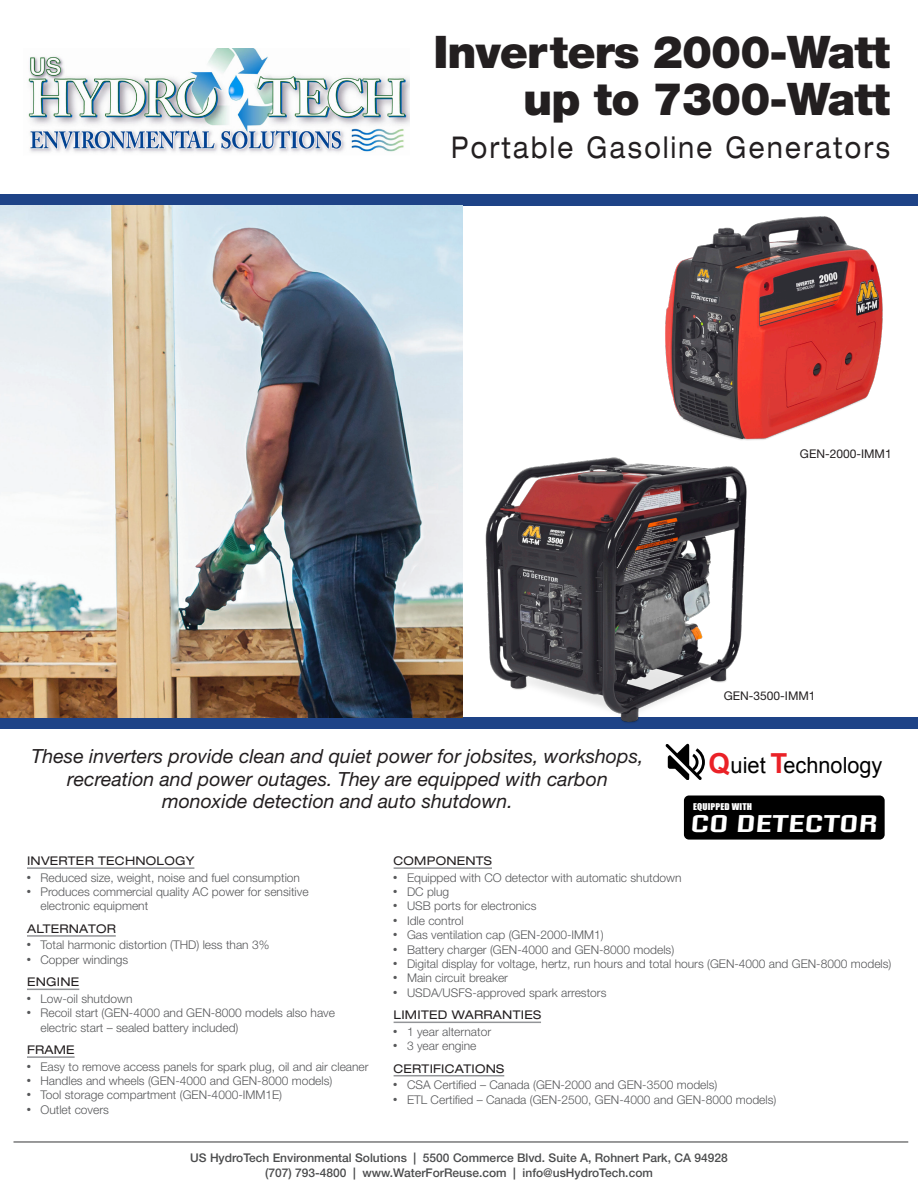
<style>
.page{position:relative;width:918px;height:1188px;background:#fff}
.page>*{position:absolute;margin:0;border:0;box-sizing:border-box;transform-origin:0 0}
.t1{font:900 45px "Helvetica Neue LT Std";letter-spacing:-.02em;color:#231f20}
.t2{font:expanded 30px "Helvetica Neue LT Std";letter-spacing:.1em;color:#231f20;scale:.8 1}
.t3{font:22.2px "Arial";color:#000}
.t4{font:800 21.15px "Politica";color:#fff;scale:1.62 1}
.t5{font:italic 19.5px/22.5px "Helvetica Neue LT Std";color:#231f20;text-align:center}
.t6{font:300 12px "Helvetica Neue LT Std";color:#57585a}
.t7{font:500 12px/15px "Helvetica Neue LT Std";color:#4b4c4d;text-align:center}
.t8{font:expanded 12px "Helvetica Neue LT Std";letter-spacing:.02em;color:#231f20}
.t9{font:12px "Helvetica Neue LT Std";color:#231f20}
.t10{font:8.55px "Impact";letter-spacing:.02em;color:#fff;scale:1.09 1}
.s1{font-weight:700;font-size:27.6px;color:#ea2127}
</style>
<div class="page">
<img style="left:28px;top:48px;width:382px;height:105px">
<hr style="left:14px;top:1141px;width:894px;height:2px;background:#4b4c4d">
<div style="left:0;top:194px;width:918px;height:12px;background:#1e4387"></div>
<div style="left:0;top:718px;width:918px;height:11px;background:#1e4387"></div>
<img style="left:0;top:206px;width:462px;height:512px">
<img style="left:482px;top:457px;width:269px;height:266px">
<img style="left:665px;top:216px;width:218px;height:225px">
<hr style="left:27px;top:867px;width:167px;height:2px;background:#939598">
<hr style="left:27px;top:935px;width:89px;height:2px;background:#939598">
<hr style="left:27px;top:989px;width:52px;height:1px;background:#939598">
<hr style="left:27px;top:1056px;width:48px;height:2px;background:#939598">
<hr style="left:394px;top:867px;width:98px;height:2px;background:#939598">
<hr style="left:394px;top:1022px;width:147px;height:1px;background:#939598">
<hr style="left:394px;top:1075px;width:110px;height:1px;background:#939598">
<svg style="left:665px;top:744px;width:40px;height:36px"></svg>
<div style="left:684px;top:796px;width:201px;height:44px;background:#000;border-radius:5px"></div>
<p class="t1" style="left:433px;top:25px;width:458px">Inverters 2000-Watt</p>
<p class="t1" style="left:523px;top:72px;width:368px">up to 7300-Watt</p>
<p class="t2" style="left:451px;top:129px;width:550px">Portable Gasoline Generators</p>
<p class="t9" style="left:800px;top:447px;width:93px">GEN-2000-IMM1</p>
<p class="t5" style="left:31px;top:745px;width:614px">These inverters provide clean and quiet power for jobsites, workshops, recreation and power outages. They are equipped with carbon</p>
<p class="t5" style="left:162px;top:790px;width:352px">monoxide detection and auto shutdown.</p>
<p class="t9" style="left:724px;top:689px;width:93px">GEN-3500-IMM1</p>
<p class="t3" style="left:709px;top:751px;width:175px"><span class="s1">Q</span>uiet <span class="s1">T</span>echnology</p>
<p class="t4" style="left:690px;top:808px;width:118px">CO DETECTOR</p>
<p class="t10" style="left:693px;top:800px;width:56px">EQUIPPED WITH</p>
<p class="t8" style="left:27px;top:854px;width:169px">INVERTER TECHNOLOGY</p>
<p class="t6" style="left:27px;top:870px;width:275px">● Reduced size, weight, noise and fuel consumption</p>
<p class="t6" style="left:27px;top:884px;width:283px">● Produces commercial quality AC power for sensitive</p>
<p class="t6" style="left:40px;top:899px;width:109px">electronic equipment</p>
<p class="t8" style="left:27px;top:921px;width:90px">ALTERNATOR</p>
<p class="t6" style="left:27px;top:938px;width:244px">● Total harmonic distortion (THD) less than 3%</p>
<p class="t6" style="left:27px;top:952px;width:103px">● Copper windings</p>
<p class="t8" style="left:27px;top:975px;width:54px">ENGINE</p>
<p class="t6" style="left:27px;top:991px;width:107px">● Low-oil shutdown</p>
<p class="t6" style="left:27px;top:1006px;width:310px">● Recoil start (GEN-4000 and GEN-8000 models also have</p>
<p class="t6" style="left:40px;top:1020px;width:200px">electric start – sealed battery included)</p>
<p class="t8" style="left:27px;top:1043px;width:49px">FRAME</p>
<p class="t6" style="left:27px;top:1059px;width:343px">● Easy to remove access panels for spark plug, oil and air cleaner</p>
<p class="t6" style="left:27px;top:1073px;width:307px">● Handles and wheels (GEN-4000 and GEN-8000 models)</p>
<p class="t6" style="left:27px;top:1088px;width:257px">● Tool storage compartment (GEN-4000-IMM1E)</p>
<p class="t6" style="left:27px;top:1102px;width:83px">● Outlet covers</p>
<p class="t8" style="left:394px;top:854px;width:100px">COMPONENTS</p>
<p class="t6" style="left:394px;top:870px;width:289px">● Equipped with CO detector with automatic shutdown</p>
<p class="t6" style="left:394px;top:884px;width:57px">● DC plug</p>
<p class="t6" style="left:394px;top:899px;width:144px">● USB ports for electronics</p>
<p class="t6" style="left:394px;top:913px;width:72px">● Idle control</p>
<p class="t6" style="left:394px;top:928px;width:212px">● Gas ventilation cap (GEN-2000-IMM1)</p>
<p class="t6" style="left:394px;top:942px;width:282px">● Battery charger (GEN-4000 and GEN-8000 models)</p>
<p class="t6" style="left:394px;top:956px;width:499px">● Digital display for voltage, hertz, run hours and total hours (GEN-4000 and GEN-8000 models)</p>
<p class="t6" style="left:394px;top:971px;width:116px">● Main circuit breaker</p>
<p class="t6" style="left:394px;top:985px;width:214px">● USDA/USFS-approved spark arrestors</p>
<p class="t8" style="left:394px;top:1008px;width:149px">LIMITED WARRANTIES</p>
<p class="t6" style="left:394px;top:1024px;width:99px">● 1 year alternator</p>
<p class="t6" style="left:394px;top:1039px;width:84px">● 3 year engine</p>
<p class="t8" style="left:394px;top:1061px;width:112px">CERTIFICATIONS</p>
<p class="t6" style="left:394px;top:1078px;width:325px">● CSA Certified – Canada (GEN-2000 and GEN-3500 models)</p>
<p class="t6" style="left:394px;top:1092px;width:384px">● ETL Certified – Canada (GEN-2500, GEN-4000 and GEN-8000 models)</p>
<p class="t7" style="left:190px;top:1150px;width:539px">US HydroTech Environmental Solutions | 5500 Commerce Blvd. Suite A, Rohnert Park, CA 94928 (707) 793-4800 | www.WaterForReuse.com | info@usHydroTech.com</p>
</div>
